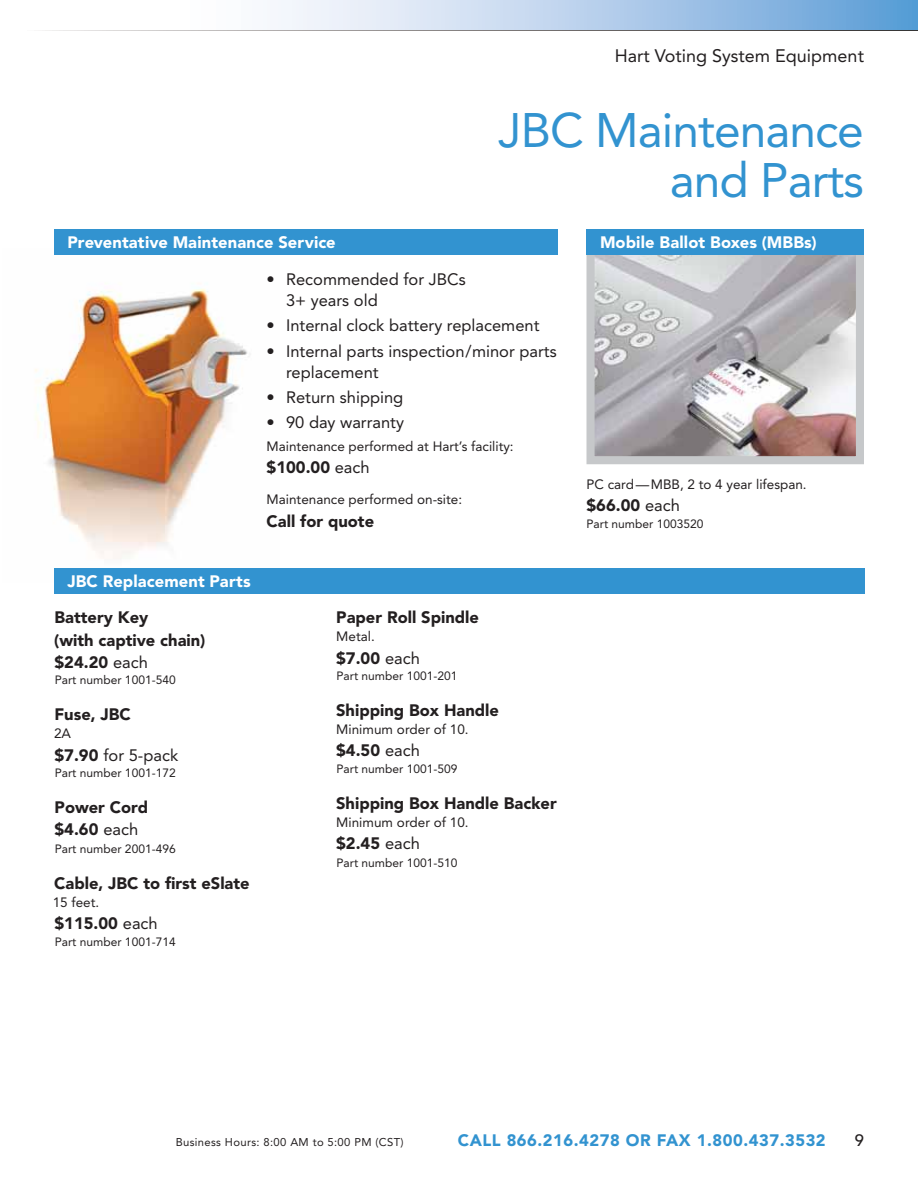
<style>
.page{position:relative;width:918px;height:1188px;background:#fff}
.page>*{position:absolute;margin:0;border:0;box-sizing:border-box;transform-origin:0 0}
.t1{font:48px/49.5px "Avenir LT Std";letter-spacing:-.02em;color:#3293d0;text-align:right}
.t2{font:18px "Avenir LT Std";color:#231f20}
.t3{font:900 16.5px/22.4px "Avenir LT Std";color:#231f20}
.t4{font:16.5px/21px "Avenir LT Std";color:#231f20}
.t5{font:900 16.5px "Avenir LT Std";letter-spacing:.01em;color:#fff}
.t6{font:900 16.5px "Avenir LT Std";letter-spacing:.03em;color:#3293d0}
.t7{font:500 16.5px "Avenir LT Std";color:#231f20}
.t8{font:13.5px "Avenir LT Std";color:#231f20}
.t9{font:12px "Avenir LT Std";color:#231f20}
.t10{font:11.25px "Avenir LT Std";letter-spacing:.03em;color:#231f20}
.s1{font-weight:400}
.s2{font-weight:900}
</style>
<div class="page">
<svg style="left:278px;top:0;width:640px;height:30px;background:#b1cdea"></svg>
<svg style="left:42px;top:30px;width:876px;height:1px"></svg>
<img style="left:35px;top:289px;width:212px;height:270px">
<div style="left:54px;top:229px;width:503px;height:26px;background:#3293d0"></div>
<img style="left:596px;top:255px;width:259px;height:200px">
<div style="left:587px;top:246px;width:277px;height:218px;border:8px solid #c6c8ca"></div>
<div style="left:587px;top:229px;width:277px;height:26px;background:#3293d0"></div>
<div style="left:54px;top:568px;width:810px;height:26px;background:#3293d0"></div>
<p class="t2" style="left:615px;top:48px;width:251px">Hart Voting System Equipment</p>
<h1 class="t1" style="left:499px;top:110px;width:367px">JBC Maintenance and Parts</h1>
<p class="t5" style="left:68px;top:235px;width:270px">Preventative Maintenance Service</p>
<p class="t4" style="left:286px;top:270px;width:181px;text-indent:-19px">• Recommended for JBCs<br>3+ years old</p>
<p class="t4" style="left:267px;top:316px;width:274px">• Internal clock battery replacement</p>
<p class="t4" style="left:286px;top:342px;width:272px;text-indent:-19px">• Internal parts inspection/minor parts replacement</p>
<p class="t4" style="left:267px;top:388px;width:138px">• Return shipping</p>
<p class="t4" style="left:267px;top:413px;width:139px">• 90 day warranty</p>
<p class="t8" style="left:267px;top:440px;width:249px">Maintenance performed at Hart’s facility:</p>
<p class="t3" style="left:267px;top:457px;width:104px">$100.00 <span class="s1">each</span></p>
<p class="t8" style="left:267px;top:494px;width:197px">Maintenance performed on-site:</p>
<p class="t3" style="left:267px;top:511px;width:109px">Call for quote</p>
<p class="t5" style="left:68px;top:574px;width:185px">JBC Replacement Parts</p>
<p class="t3" style="left:54px;top:608px;width:153px">Battery Key<br>(with captive chain) $24.20 <span class="s1">each</span></p>
<p class="t9" style="left:55px;top:675px;width:122px">Part number 1001-540</p>
<p class="t3" style="left:55px;top:705px;width:78px">Fuse, JBC</p>
<p class="t8" style="left:54px;top:728px;width:19px">2A</p>
<p class="t4" style="left:55px;top:746px;width:125px"><span class="s2">$7.90</span> for 5-pack</p>
<p class="t9" style="left:55px;top:768px;width:122px">Part number 1001-172</p>
<p class="t3" style="left:55px;top:797px;width:95px">Power Cord $4.60 <span class="s1">each</span></p>
<p class="t9" style="left:55px;top:844px;width:122px">Part number 2001-496</p>
<p class="t3" style="left:54px;top:873px;width:197px">Cable, JBC to first eSlate</p>
<p class="t8" style="left:53px;top:897px;width:48px">15 feet.</p>
<p class="t3" style="left:55px;top:914px;width:105px">$115.00 <span class="s1">each</span></p>
<p class="t9" style="left:55px;top:937px;width:122px">Part number 1001-714</p>
<p class="t3" style="left:336px;top:608px;width:144px">Paper Roll Spindle</p>
<p class="t8" style="left:336px;top:631px;width:40px">Metal.</p>
<p class="t3" style="left:336px;top:648px;width:85px">$7.00 <span class="s1">each</span></p>
<p class="t9" style="left:336px;top:671px;width:122px">Part number 1001-201</p>
<p class="t3" style="left:336px;top:700px;width:164px">Shipping Box Handle</p>
<p class="t8" style="left:336px;top:724px;width:134px">Minimum order of 10.</p>
<p class="t3" style="left:336px;top:741px;width:85px">$4.50 <span class="s1">each</span></p>
<p class="t9" style="left:336px;top:763px;width:122px">Part number 1001-509</p>
<p class="t3" style="left:336px;top:793px;width:222px">Shipping Box Handle Backer</p>
<p class="t8" style="left:336px;top:816px;width:134px">Minimum order of 10.</p>
<p class="t3" style="left:336px;top:833px;width:85px">$2.45 <span class="s1">each</span></p>
<p class="t9" style="left:336px;top:858px;width:122px">Part number 1001-510</p>
<p class="t5" style="left:600px;top:235px;width:218px">Mobile Ballot Boxes (MBBs)</p>
<p class="t8" style="left:587px;top:478px;width:222px">PC card —MBB, 2 to 4 year lifespan.</p>
<p class="t3" style="left:587px;top:495px;width:95px">$66.00 <span class="s1">each</span></p>
<p class="t9" style="left:587px;top:518px;width:118px">Part number 1003520</p>
<p class="t10" style="left:176px;top:1138px;width:230px">Business Hours: 8:00 AM to 5:00 PM (CST)</p>
<p class="t6" style="left:458px;top:1134px;width:369px">CALL 866.216.4278 OR FAX 1.800.437.3532</p>
<p class="t7" style="left:855px;top:1131px;width:11px">9</p>
</div>
